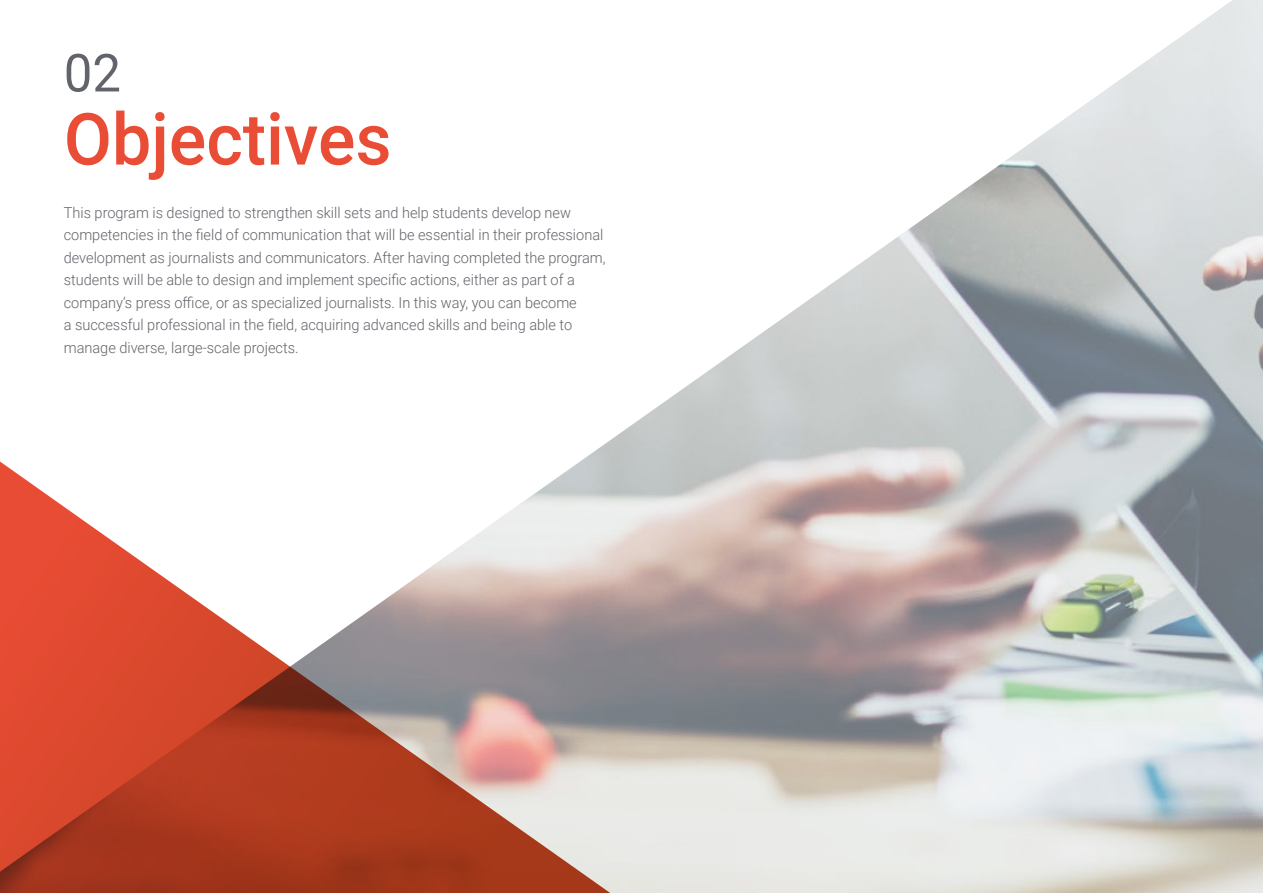
<style>
.page{position:relative;width:1263px;height:893px;background:#fff}
.page>*{position:absolute;margin:0;border:0;box-sizing:border-box;transform-origin:0 0}
.t1{font:500 72px "Roboto";color:#e94d35}
.t2{font:52.5px "Roboto";color:#61646a}
.t3{font:300 15px/22.5px "Roboto";color:#61646a}
</style>
<div class="page">
<img style="left:602px;top:0;width:661px;height:893px">
<svg style="left:0;top:446px;width:640px;height:447px"></svg>
<h2 class="t2" style="left:64px;top:36px;width:59px">02</h2>
<h1 class="t1" style="left:64px;top:89px;width:329px">Objectives</h1>
<p class="t3" style="left:64px;top:201px;width:543px">This program is designed to strengthen skill sets and help students develop new competencies in the field of communication that will be essential in their professional development as journalists and communicators. After having completed the program, students will be able to design and implement specific actions, either as part of a company’s press office, or as specialized journalists. In this way, you can become<br>a successful professional in the field, acquiring advanced skills and being able to manage diverse, large-scale projects.</p>
</div>
